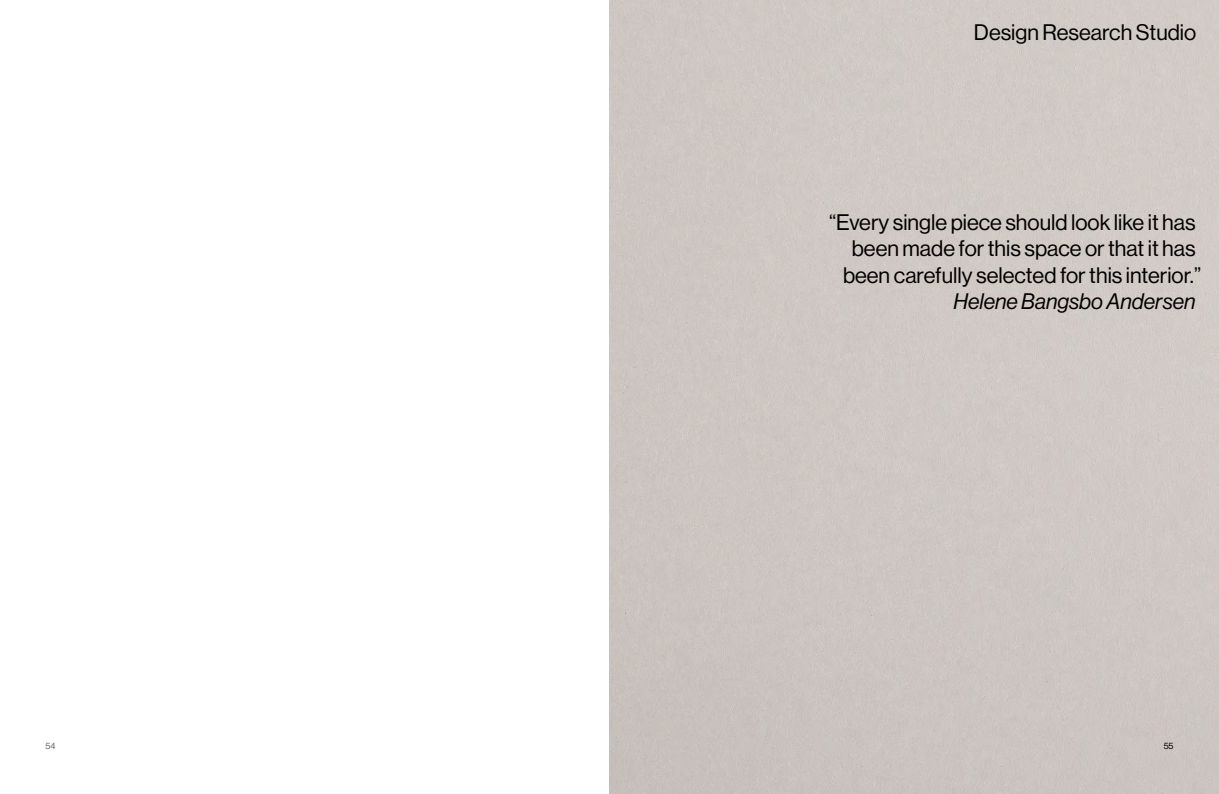
<style>
.page{position:relative;width:1219px;height:794px;background:#fff}
.page>*{position:absolute;margin:0;border:0;box-sizing:border-box;transform-origin:0 0}
.t1{font:22px/26.4px "N Haas Grotesk DS Pro 55 Rg";color:#000;text-align:right}
.t2{font:22px "N Haas Grotesk DS Pro 56 It";color:#000}
.t3{font:9px "N Haas Grotesk DS Pro 55 Rg";color:#646363}
.t4{font:9px "N Haas Grotesk DS Pro 55 Rg";color:#000}
</style>
<div class="page">
<div style="left:609px;top:0;width:610px;height:794px;background:#cfc7c2"></div>
<p class="t1" style="left:974px;top:19px;width:224px">Design Research Studio</p>
<p class="t1" style="left:829px;top:209px;width:373px">“Every single piece should look like it has been made for this space or that it has been carefully selected for this interior.”</p>
<p class="t2" style="left:953px;top:289px;width:243px">Helene Bangsbo Andersen</p>
<p class="t3" style="left:45px;top:740px;width:12px">54</p>
<p class="t4" style="left:1164px;top:740px;width:11px">55</p>
</div>
